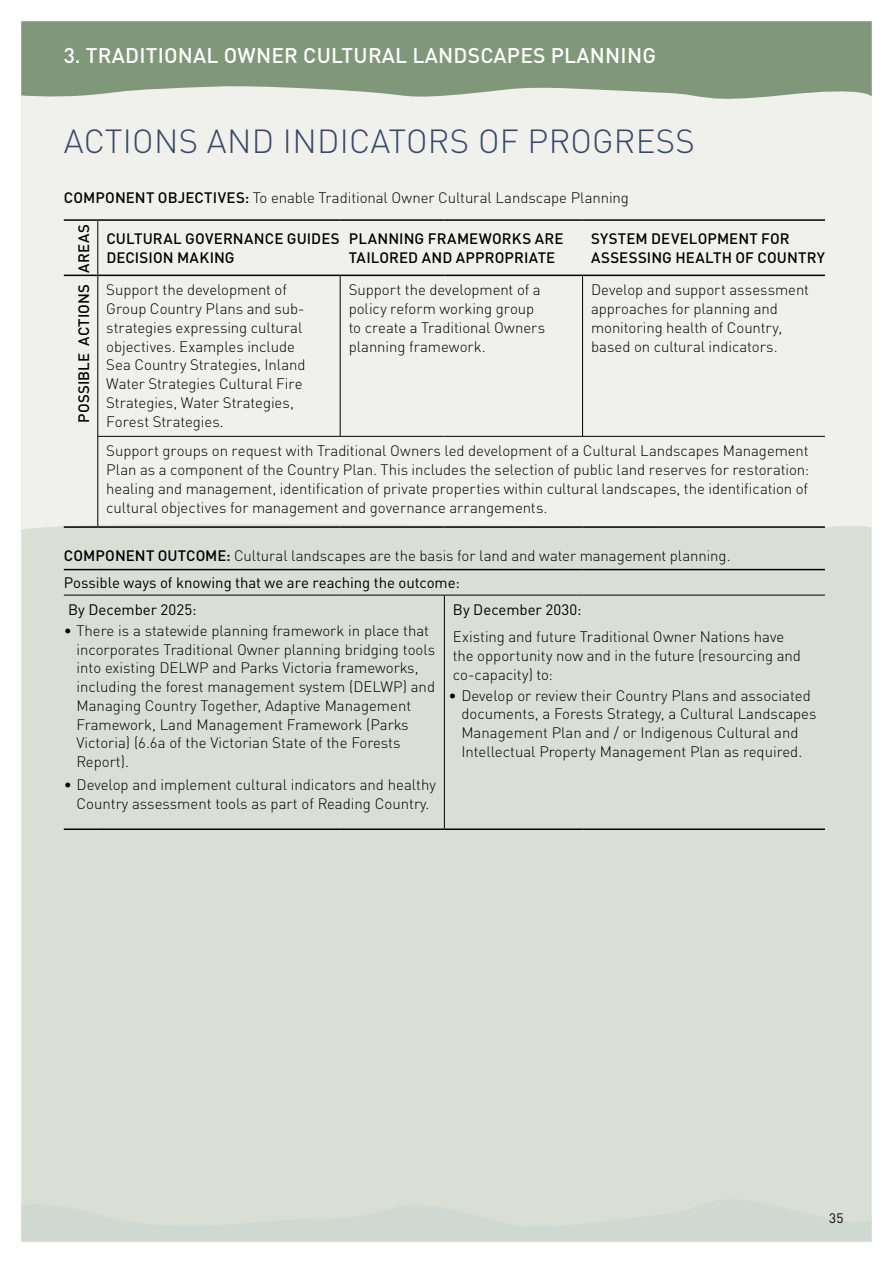
<style>
.page{position:relative;width:893px;height:1263px;background:#fff}
.page>*{position:absolute;margin:0;border:0;box-sizing:border-box;transform-origin:0 0}
.t1{font:300 33px "DINOT";letter-spacing:.01em;color:#394869}
.t2{font:500 21px "DINOT";letter-spacing:.01em;color:#fff}
.t3{font:300 15px/18.8px "DINOT";color:#000}
.t4{font:15px/27px "DINOT";letter-spacing:-.005em;color:#000}
.t5{font:500 15px/18.8px "DINOT";letter-spacing:.01em;color:#000}
.t6{font:13.5px "DINOT";color:#000}
.s1{font-weight:500}
.s2{font-weight:300}
</style>
<div class="page">
<div style="left:21px;top:21px;width:851px;height:1221px;background:#f0f1ed"></div>
<svg style="left:21px;top:21px;width:851px;height:78px;background:#8a9f84"></svg>
<div style="left:21px;top:519px;width:851px;height:679px;background:#dadfd6"></div>
<svg style="left:21px;top:1198px;width:851px;height:44px;background:#d3dad3"></svg>
<hr style="left:98px;top:436px;width:242px;height:1px;background:#000">
<hr style="left:340px;top:436px;width:104px;height:1px;background:#000">
<hr style="left:444px;top:436px;width:139px;height:1px;background:#000">
<hr style="left:583px;top:436px;width:242px;height:1px;background:#000">
<hr style="left:340px;top:276px;width:1px;height:160px;background:#000">
<hr style="left:582px;top:276px;width:1px;height:160px;background:#000">
<hr style="left:444px;top:595px;width:1px;height:233px;background:#000">
<hr style="left:98px;top:221px;width:1px;height:54px;background:#000">
<hr style="left:98px;top:276px;width:1px;height:160px;background:#000">
<hr style="left:98px;top:436px;width:1px;height:90px;background:#000">
<hr style="left:64px;top:219px;width:34px;height:2px;background:#000">
<hr style="left:98px;top:219px;width:242px;height:2px;background:#000">
<hr style="left:340px;top:219px;width:104px;height:2px;background:#000">
<hr style="left:444px;top:219px;width:139px;height:2px;background:#000">
<hr style="left:583px;top:219px;width:242px;height:2px;background:#000">
<hr style="left:64px;top:275px;width:34px;height:1px;background:#000">
<hr style="left:98px;top:275px;width:242px;height:1px;background:#000">
<hr style="left:340px;top:275px;width:104px;height:1px;background:#000">
<hr style="left:444px;top:275px;width:139px;height:1px;background:#000">
<hr style="left:583px;top:275px;width:242px;height:1px;background:#000">
<hr style="left:64px;top:828px;width:34px;height:2px;background:#000">
<hr style="left:98px;top:828px;width:242px;height:2px;background:#000">
<hr style="left:340px;top:828px;width:104px;height:2px;background:#000">
<hr style="left:444px;top:828px;width:139px;height:2px;background:#000">
<hr style="left:583px;top:828px;width:242px;height:2px;background:#000">
<hr style="left:64px;top:595px;width:34px;height:1px;background:#000">
<hr style="left:98px;top:595px;width:242px;height:1px;background:#000">
<hr style="left:340px;top:595px;width:104px;height:1px;background:#000">
<hr style="left:444px;top:595px;width:139px;height:1px;background:#000">
<hr style="left:583px;top:595px;width:242px;height:1px;background:#000">
<hr style="left:64px;top:526px;width:34px;height:2px;background:#000">
<hr style="left:98px;top:526px;width:242px;height:2px;background:#000">
<hr style="left:340px;top:526px;width:104px;height:2px;background:#000">
<hr style="left:444px;top:526px;width:139px;height:2px;background:#000">
<hr style="left:583px;top:526px;width:242px;height:2px;background:#000">
<hr style="left:64px;top:569px;width:34px;height:1px;background:#000">
<hr style="left:98px;top:569px;width:242px;height:1px;background:#000">
<hr style="left:340px;top:569px;width:104px;height:1px;background:#000">
<hr style="left:444px;top:569px;width:139px;height:1px;background:#000">
<hr style="left:583px;top:569px;width:242px;height:1px;background:#000">
<h2 class="t2" style="left:64px;top:42px;width:594px">3. TRADITIONAL OWNER CULTURAL LANDSCAPES PLANNING</h2>
<h1 class="t1" style="left:64px;top:121px;width:632px">ACTIONS AND INDICATORS OF PROGRESS</h1>
<p class="t3" style="left:64px;top:188px;width:567px"><span class="s1">COMPONENT OBJECTIVES:</span> To enable Traditional Owner Cultural Landscape Planning</p>
<p class="t5" style="left:74px;top:273px;width:50px;rotate:-90deg">AREAS</p>
<p class="t5" style="left:106px;top:229px;width:235px">CULTURAL GOVERNANCE GUIDES<br>DECISION MAKING</p>
<p class="t5" style="left:349px;top:229px;width:216px">PLANNING FRAMEWORKS ARE<br>TAILORED AND APPROPRIATE</p>
<p class="t5" style="left:591px;top:229px;width:235px">SYSTEM DEVELOPMENT FOR<br>ASSESSING HEALTH OF COUNTRY</p>
<p class="t5" style="left:74px;top:423px;width:140px;rotate:-90deg">POSSIBLE ACTIONS</p>
<p class="t3" style="left:106px;top:280px;width:201px">Support the development of<br>Group Country Plans and sub&shy;strategies expressing cultural objectives. Examples include<br>Sea Country Strategies, Inland<br>Water Strategies Cultural Fire<br>Strategies, Water Strategies,<br>Forest Strategies.</p>
<p class="t3" style="left:349px;top:280px;width:198px">Support the development of a policy reform working group to create a Traditional Owners planning framework.</p>
<p class="t3" style="left:591px;top:280px;width:219px">Develop and support assessment approaches for planning and monitoring health of Country, based on cultural indicators.</p>
<p class="t3" style="left:106px;top:441px;width:704px;text-align:justify">Support groups on request with Traditional Owners led development of a Cultural Landscapes Management Plan as a component of the Country Plan. This includes the selection of public land reserves for restoration: healing and management, identification of private properties within cultural landscapes, the identification of cultural objectives for management and governance arrangements.</p>
<p class="t4" style="left:64px;top:542px;width:668px"><span class="s1">COMPONENT OUTCOME:</span> <span class="s2">Cultural landscapes are the basis for land and water management planning.<br></span>Possible ways of knowing that we are reaching the outcome:<br>By December 2025:</p>
<p class="t3" style="left:77px;top:621px;width:360px;text-indent:-13px">• There is a statewide planning framework in place that incorporates Traditional Owner planning bridging tools into existing DELWP and Parks Victoria frameworks, including the forest management system (DELWP) and Managing Country Together, Adaptive Management Framework, Land Management Framework (Parks Victoria) (6.6a of the Victorian State of the Forests Report).</p>
<p class="t3" style="left:64px;top:775px;width:374px;text-align:center">• Develop and implement cultural indicators and healthy<br>Country assessment tools as part of Reading Country.</p>
<p class="t4" style="left:453px;top:596px;width:130px">By December 2030:</p>
<p class="t3" style="left:453px;top:627px;width:350px">Existing and future Traditional Owner Nations have the opportunity now and in the future (resourcing and co-capacity) to:</p>
<p class="t3" style="left:461px;top:686px;width:357px;text-indent:-13px">• Develop or review their Country Plans and associated documents, a Forests Strategy, a Cultural Landscapes Management Plan and / or Indigenous Cultural and Intellectual Property Management Plan as required.</p>
<p class="t6" style="left:829px;top:1209px;width:16px">35</p>
</div>
